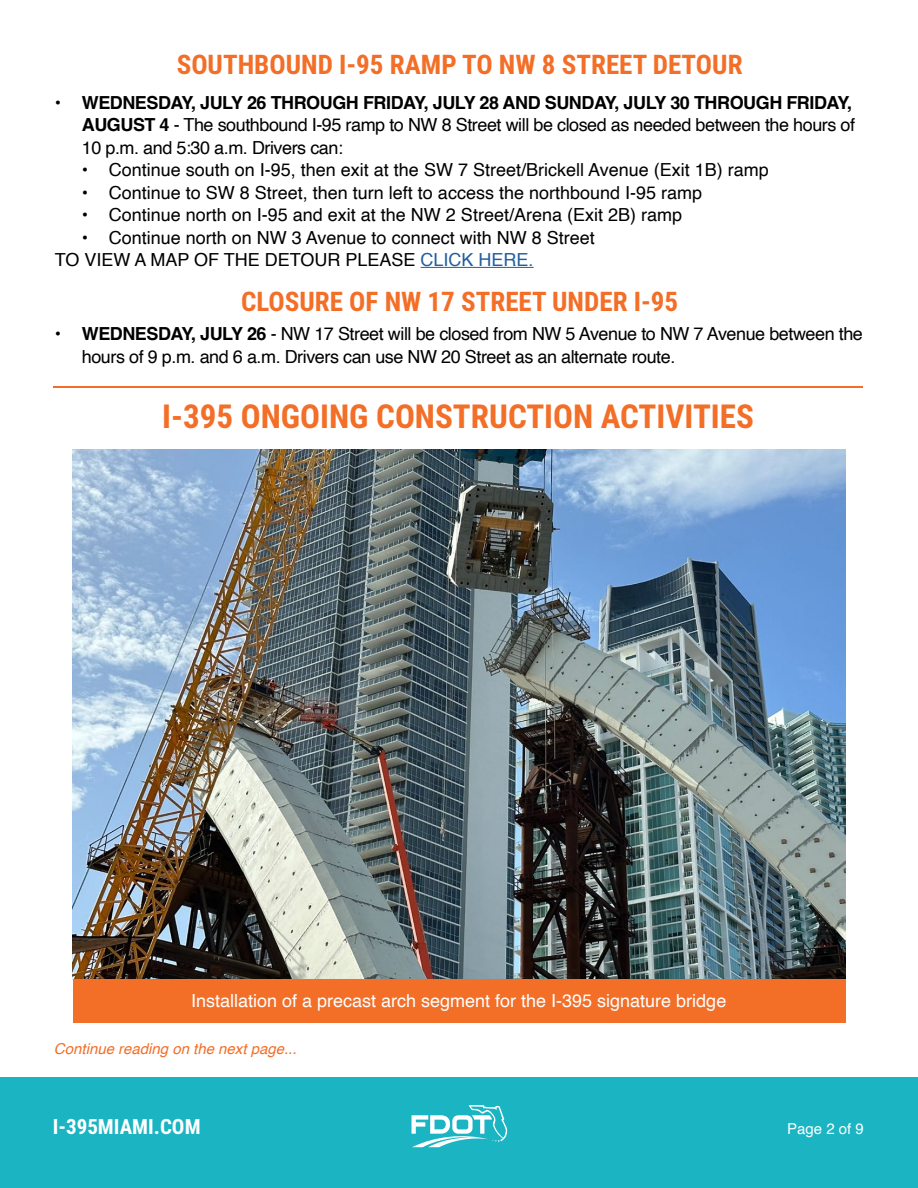
<style>
.page{position:relative;width:918px;height:1188px;background:#fff}
.page>*{position:absolute;margin:0;border:0;box-sizing:border-box;transform-origin:0 0}
.t1{font:700 33px "Roboto Condensed";color:#f36e27}
.t2{font:700 27px "Roboto Condensed";color:#f36e27}
.t3{font:700 21px "Roboto Condensed";color:#fff}
.t4{font:18px/22.5px "Helvetica";letter-spacing:-.025em;color:#000}
.t5{font:18px/22.5px "Helvetica";color:#000}
.t6{font:18px "Helvetica";color:#fff}
.t7{font:italic 15px "Helvetica";color:#f36e27}
.t8{font:15px "Helvetica";color:#fff}
.s1{font-weight:700}
.s2{color:#215e9e}
</style>
<div class="page">
<div style="left:0;top:1077px;width:918px;height:111px;background:#1ab4c3"></div>
<svg style="left:412px;top:1105px;width:95px;height:42px"></svg>
<hr style="left:421px;top:267px;width:113px;height:1px;background:#215e9e">
<img style="left:73px;top:449px;width:772px;height:530px">
<hr style="left:53px;top:386px;width:810px;height:2px;background:#f36e27">
<div style="left:73px;top:979px;width:772px;height:44px;background:#f36e27"></div>
<h2 class="t2" style="left:177px;top:46px;width:567px">SOUTHBOUND I-95 RAMP TO NW 8 STREET DETOUR</h2>
<p class="t4" style="left:82px;top:92px;width:775px;text-indent:-27px"><span class="s1">• WEDNESDAY, JULY 26 THROUGH FRIDAY, JULY 28 AND SUNDAY, JULY 30 THROUGH FRIDAY,<br>AUGUST 4</span> - The southbound I-95 ramp to NW 8 Street will be closed as needed between the hours of<br>10 p.m. and 5:30 a.m. Drivers can:</p>
<p class="t5" style="left:82px;top:159px;width:689px">• Continue south on I-95, then exit at the SW 7 Street/Brickell Avenue (Exit 1B) ramp</p>
<p class="t5" style="left:82px;top:182px;width:622px">• Continue to SW 8 Street, then turn left to access the northbound I-95 ramp</p>
<p class="t5" style="left:82px;top:204px;width:602px">• Continue north on I-95 and exit at the NW 2 Street/Arena (Exit 2B) ramp</p>
<p class="t5" style="left:55px;top:227px;width:541px;text-indent:27px">• Continue north on NW 3 Avenue to connect with NW 8 Street<br>TO VIEW A MAP OF THE DETOUR PLEASE <span class="s2">CLICK HERE.</span></p>
<h2 class="t2" style="left:241px;top:282px;width:439px">CLOSURE OF NW 17 STREET UNDER I-95</h2>
<p class="t4" style="left:82px;top:323px;width:783px;text-indent:-27px"><span class="s1">• WEDNESDAY, JULY 26</span> - NW 17 Street will be closed from NW 5 Avenue to NW 7 Avenue between the hours of 9 p.m. and 6 a.m. Drivers can use NW 20 Street as an alternate route.</p>
<h1 class="t1" style="left:162px;top:393px;width:593px">I-395 ONGOING CONSTRUCTION ACTIVITIES</h1>
<p class="t6" style="left:191px;top:987px;width:537px">Installation of a precast arch segment for the I-395 signature bridge</p>
<p class="t7" style="left:54px;top:1037px;width:244px">Continue reading on the next page...</p>
<p class="t3" style="left:53px;top:1112px;width:149px">I-395MIAMI.COM</p>
<p class="t8" style="left:787px;top:1117px;width:78px">Page 2 of 9</p>
</div>
